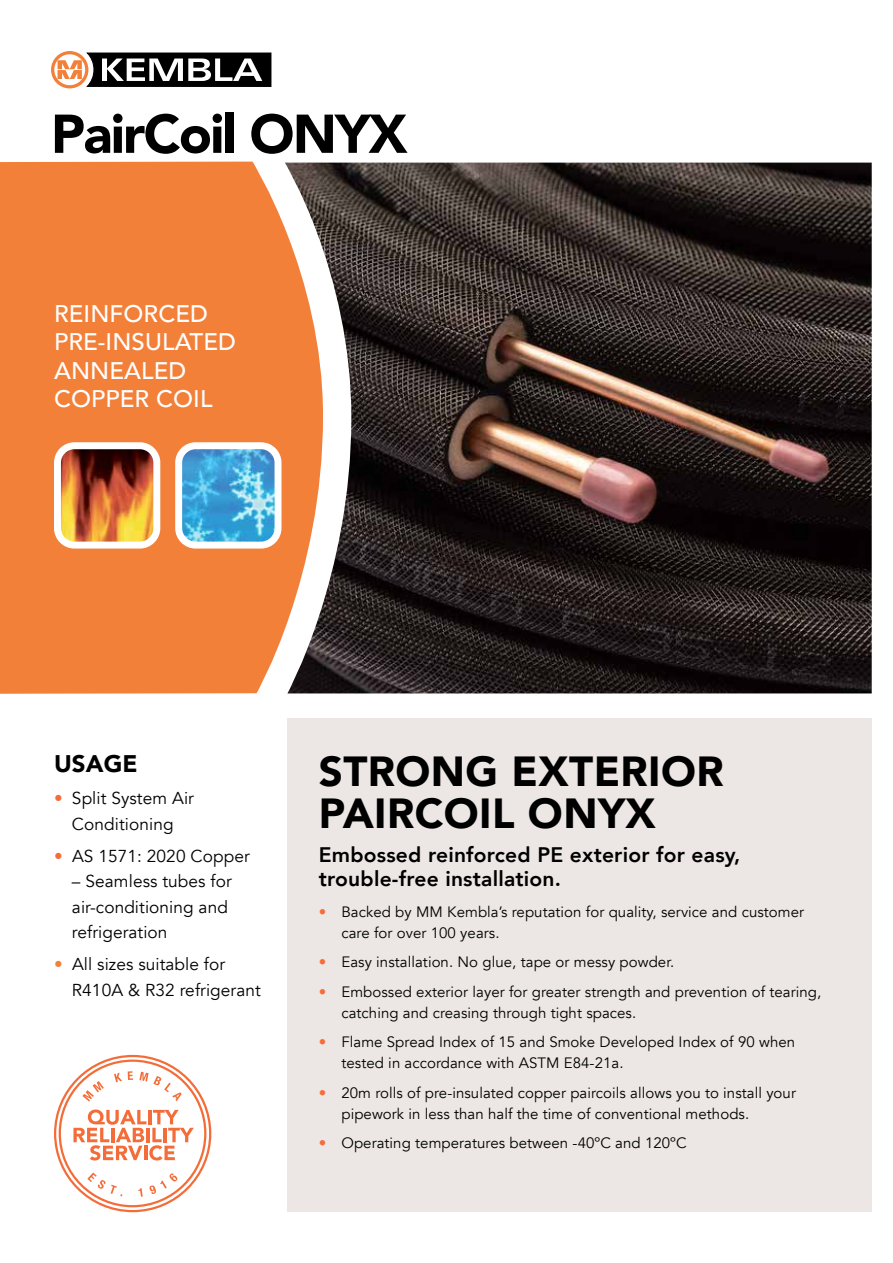
<style>
.page{position:relative;width:893px;height:1263px;background:#fff}
.page>*{position:absolute;margin:0;border:0;box-sizing:border-box;transform-origin:0 0}
.t1{font:900 54px "Avenir";letter-spacing:-.03em;color:#000}
.t2{font:900 42px/42px "Avenir";letter-spacing:.01em;color:#000}
.t3{font:500 24px/28.5px "Avenir";letter-spacing:.005em;color:#fff}
.t4{font:900 24px "Avenir";letter-spacing:.005em;color:#000}
.t5{font:800 21px/24px "Avenir";letter-spacing:.01em;color:#000}
.t6{font:17.25px/25.5px "Avenir";letter-spacing:.005em;color:#000}
.t7{font:15px/21px "Avenir";letter-spacing:.005em;color:#000}
.s1{color:#f56c38}
.s2{color:#f38039}
</style>
<div class="page">
<div style="left:287px;top:719px;width:585px;height:493px;background:#ece7e4"></div>
<div style="left:0;top:162px;width:323px;height:532px;background:#f38039"></div>
<img style="left:285px;top:163px;width:587px;height:530px">
<img style="left:179px;top:446px;width:94px;height:99px">
<div style="left:175px;top:442px;width:106px;height:107px;border:7px solid #fff;border-radius:17px"></div>
<img style="left:57px;top:446px;width:100px;height:99px">
<div style="left:54px;top:442px;width:106px;height:107px;border:7px solid #fff;border-radius:17px"></div>
<svg style="left:51px;top:51px;width:220px;height:37px"></svg>
<svg style="left:54px;top:1055px;width:157px;height:157px"></svg>
<h1 class="t1" style="left:51px;top:88px;width:358px">PairCoil ONYX</h1>
<h3 class="t3" style="left:54px;top:298px;width:183px">REINFORCED<br>PRE-INSULATED<br>ANNEALED<br>COPPER COIL</h3>
<h3 class="t4" style="left:54px;top:743px;width:85px">USAGE</h3>
<p class="t6" style="left:54px;top:786px;width:141px;text-align:center"><span class="s1">•</span> Split System Air<br>Conditioning</p>
<p class="t6" style="left:54px;top:843px;width:197px"><span class="s1">•</span> AS 1571: 2020 Copper</p>
<p class="t6" style="left:72px;top:869px;width:161px">– Seamless tubes for air-conditioning and refrigeration</p>
<p class="t6" style="left:72px;top:952px;width:190px;text-indent:-18px"><span class="s2">•</span> All sizes suitable for<br>R410A &amp; R32 refrigerant</p>
<h2 class="t2" style="left:319px;top:749px;width:406px">STRONG EXTERIOR<br>PAIRCOIL ONYX</h2>
<h3 class="t5" style="left:319px;top:843px;width:423px">Embossed reinforced PE exterior for easy, trouble-free installation.</h3>
<p class="t7" style="left:341px;top:901px;width:464px;text-indent:-23px"><span class="s1">•</span> Backed by MM Kembla’s reputation for quality, service and customer care for over 100 years.</p>
<p class="t7" style="left:319px;top:952px;width:357px"><span class="s1">•</span> Easy installation. No glue, tape or messy powder.</p>
<p class="t7" style="left:341px;top:981px;width:481px;text-indent:-22px"><span class="s1">•</span> Embossed exterior layer for greater strength and prevention of tearing, catching and creasing through tight spaces.</p>
<p class="t7" style="left:341px;top:1032px;width:455px;text-indent:-23px"><span class="s1">•</span> Flame Spread Index of 15 and Smoke Developed Index of 90 when tested in accordance with ASTM E84-21a.</p>
<p class="t7" style="left:341px;top:1082px;width:456px;text-indent:-22px"><span class="s1">•</span> 20m rolls of pre-insulated copper paircoils allows you to install your pipework in less than half the time of conventional methods.</p>
<p class="t7" style="left:319px;top:1133px;width:369px"><span class="s1">•</span> Operating temperatures between -40ºC and 120ºC</p>
</div>
